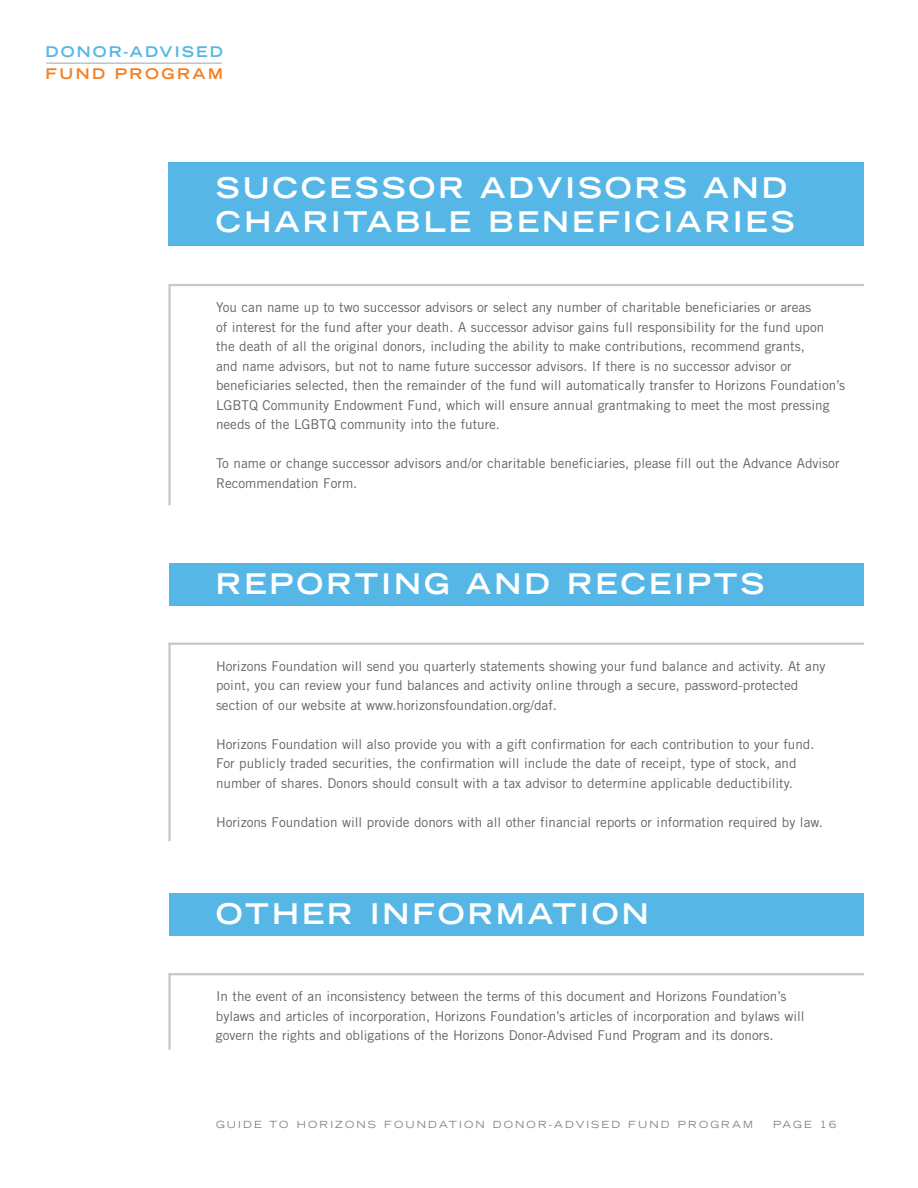
<style>
.page{position:relative;width:918px;height:1188px;background:#fff}
.page>*{position:absolute;margin:0;border:0;box-sizing:border-box;transform-origin:0 0}
.t1{font:700 expanded 28.5px/34.2px "Trade Gothic LH";letter-spacing:.11em;color:#fff}
.t2{font:700 expanded 14.7px "Trade Gothic LH";letter-spacing:.145em;color:#56b7e7}
.t3{font:700 expanded 14.7px "Trade Gothic LH";letter-spacing:.165em;color:#f48026}
.t4{font:13.5px/19.5px "Trade Gothic";color:#636366}
.t5{font:expanded 9.9px "Trade Gothic LH";letter-spacing:.215em;color:#808285}
</style>
<div class="page">
<div style="left:169px;top:162px;width:695px;height:84px;background:#56b7e7"></div>
<hr style="left:46px;top:63px;width:176px;height:1px;background:#a8a9ad">
<hr style="left:169px;top:284px;width:695px;height:2px;background:#c7c8ca">
<hr style="left:168px;top:284px;width:3px;height:221px;background:#c7c8ca">
<div style="left:169px;top:563px;width:695px;height:43px;background:#56b7e7"></div>
<hr style="left:169px;top:643px;width:695px;height:2px;background:#c7c8ca">
<hr style="left:168px;top:643px;width:3px;height:198px;background:#c7c8ca">
<div style="left:169px;top:893px;width:695px;height:43px;background:#56b7e7"></div>
<hr style="left:169px;top:973px;width:695px;height:2px;background:#c7c8ca">
<hr style="left:168px;top:973px;width:3px;height:77px;background:#c7c8ca">
<p class="t2" style="left:46px;top:46px;width:179px">DONOR-ADVISED</p>
<p class="t3" style="left:46px;top:69px;width:179px">FUND PROGRAM</p>
<h1 class="t1" style="left:216px;top:173px;width:580px">SUCCESSOR ADVISORS AND<br>CHARITABLE BENEFICIARIES</h1>
<p class="t4" style="left:216px;top:299px;width:631px">You can name up to two successor advisors or select any number of charitable beneficiaries or areas<br>of interest for the fund after your death. A successor advisor gains full responsibility for the fund upon the death of all the original donors, including the ability to make contributions, recommend grants,<br>and name advisors, but not to name future successor advisors. If there is no successor advisor or beneficiaries selected, then the remainder of the fund will automatically transfer to Horizons Foundation’s LGBTQ Community Endowment Fund, which will ensure annual grantmaking to meet the most pressing needs of the LGBTQ community into the future.</p>
<p class="t4" style="left:216px;top:455px;width:625px">To name or change successor advisors and/or charitable beneficiaries, please fill out the Advance Advisor<br>Recommendation Form.</p>
<h1 class="t1" style="left:216px;top:569px;width:550px">REPORTING AND RECEIPTS</h1>
<p class="t4" style="left:216px;top:658px;width:611px">Horizons Foundation will send you quarterly statements showing your fund balance and activity. At any point, you can review your fund balances and activity online through a secure, password-protected section of our website at www.horizonsfoundation.org/daf.</p>
<p class="t4" style="left:216px;top:736px;width:600px">Horizons Foundation will also provide you with a gift confirmation for each contribution to your fund.<br>For publicly traded securities, the confirmation will include the date of receipt, type of stock, and number of shares. Donors should consult with a tax advisor to determine applicable deductibility.</p>
<p class="t4" style="left:216px;top:814px;width:608px">Horizons Foundation will provide donors with all other financial reports or information required by law.</p>
<h1 class="t1" style="left:216px;top:900px;width:434px">OTHER INFORMATION</h1>
<p class="t4" style="left:216px;top:988px;width:590px">In the event of an inconsistency between the terms of this document and Horizons Foundation’s bylaws and articles of incorporation, Horizons Foundation’s articles of incorporation and bylaws will govern the rights and obligations of the Horizons Donor-Advised Fund Program and its donors.</p>
<p class="t5" style="left:216px;top:1120px;width:538px">GUIDE TO HORIZONS FOUNDATION DONOR-ADVISED FUND PROGRAM</p>
<p class="t5" style="left:773px;top:1120px;width:65px">PAGE 16</p>
</div>
